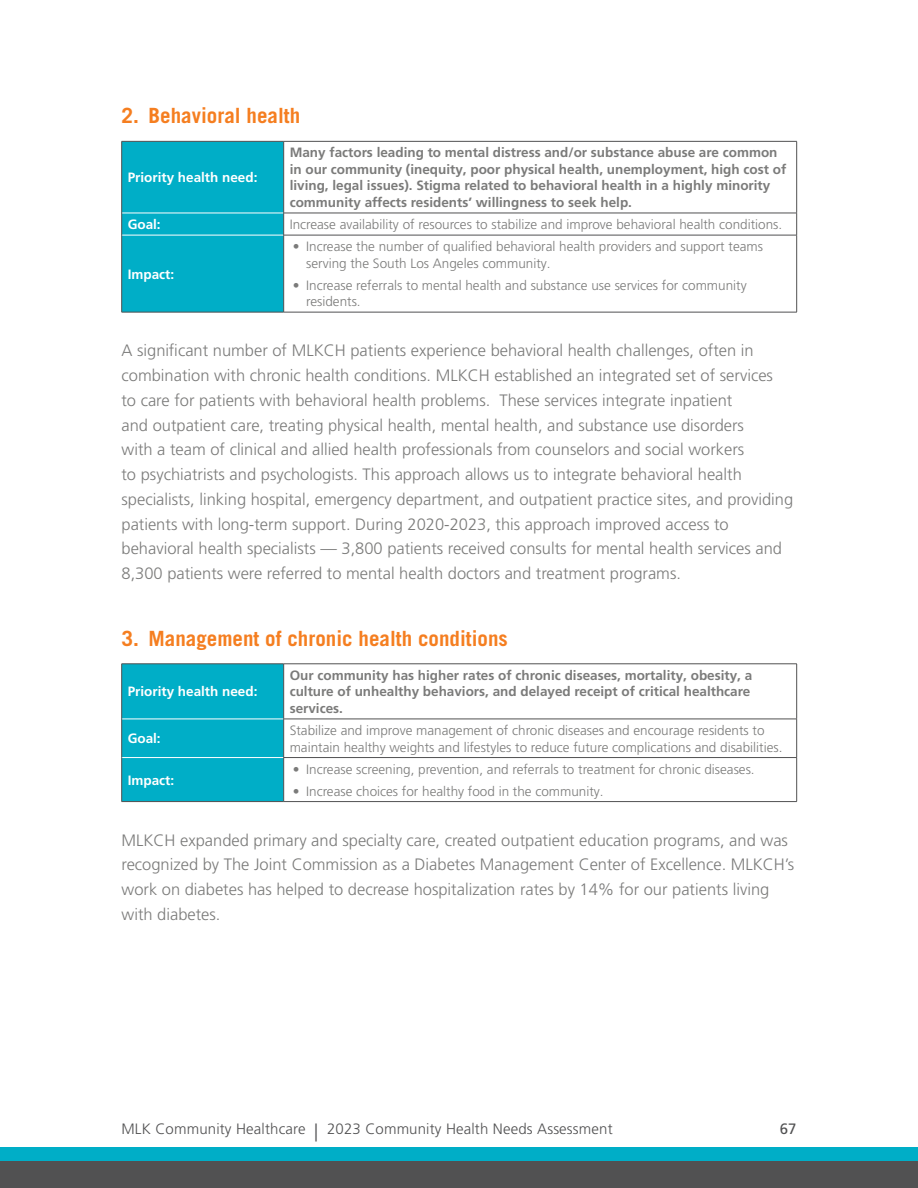
<style>
.page{position:relative;width:918px;height:1188px;background:#fff}
.page>*{position:absolute;margin:0;border:0;box-sizing:border-box;transform-origin:0 0}
.t1{font:700 21px "Trade Gothic LT Pro";color:#f57e20}
.t2{font:300 16.5px/24.8px "Frutiger LT Pro";color:#7b7b7a}
.t3{font:300 15px "Frutiger LT Pro";letter-spacing:.01em;color:#515152}
.t4{font:15px "Frutiger LT Pro";color:#515152}
.t5{font:300 13.5px/16.5px "Frutiger LT Pro";color:#7b7b7a}
.t6{font:700 13.5px/16.5px "Frutiger LT Pro";color:#7b7b7a}
.t7{font:700 13.5px "Frutiger LT Pro";color:#fff}
.s1{font-size:18px}
</style>
<div class="page">
<div style="left:0;top:1148px;width:918px;height:13px;background:#00aec7"></div>
<div style="left:0;top:1161px;width:918px;height:27px;background:#515152"></div>
<hr style="left:284px;top:141px;width:513px;height:1px;background:#515152">
<hr style="left:796px;top:142px;width:1px;height:71px;background:#515152">
<svg style="left:796px;top:214px;width:1px;height:21px"></svg>
<hr style="left:796px;top:235px;width:1px;height:77px;background:#515152">
<hr style="left:122px;top:312px;width:162px;height:1px;background:#515152">
<hr style="left:284px;top:312px;width:513px;height:1px;background:#515152">
<hr style="left:284px;top:213px;width:513px;height:1px;background:#515152">
<div style="left:121px;top:141px;width:163px;height:171px;background:#00aec7"></div>
<hr style="left:284px;top:235px;width:513px;height:1px;background:#515152">
<hr style="left:283px;top:235px;width:1px;height:77px;background:#515152">
<div style="left:122px;top:665px;width:161px;height:136px;background:#00aec7"></div>
<hr style="left:122px;top:719px;width:162px;height:1px;background:#fff">
<hr style="left:122px;top:757px;width:162px;height:1px;background:#fff">
<hr style="left:122px;top:664px;width:162px;height:1px;background:#515152">
<hr style="left:121px;top:664px;width:1px;height:55px;background:#515152">
<hr style="left:284px;top:664px;width:513px;height:1px;background:#515152">
<hr style="left:796px;top:664px;width:1px;height:55px;background:#515152">
<hr style="left:121px;top:719px;width:1px;height:39px;background:#515152">
<hr style="left:796px;top:719px;width:1px;height:38px;background:#515152">
<hr style="left:121px;top:758px;width:1px;height:43px;background:#515152">
<hr style="left:796px;top:758px;width:1px;height:43px;background:#515152">
<hr style="left:122px;top:801px;width:162px;height:1px;background:#515152">
<hr style="left:284px;top:801px;width:513px;height:1px;background:#515152">
<hr style="left:283px;top:664px;width:1px;height:55px;background:#515152">
<hr style="left:284px;top:719px;width:513px;height:1px;background:#515152">
<hr style="left:283px;top:719px;width:1px;height:38px;background:#515152">
<hr style="left:284px;top:757px;width:513px;height:1px;background:#515152">
<hr style="left:283px;top:758px;width:1px;height:43px;background:#515152">
<p class="t1" style="left:122px;top:103px;width:180px">2. Behavioral health</p>
<p class="t7" style="left:128px;top:170px;width:131px">Priority health need:</p>
<p class="t6" style="left:290px;top:145px;width:498px">Many factors leading to mental distress and/or substance abuse are common in our community (inequity, poor physical health, unemployment, high cost of living, legal issues). Stigma related to behavioral health in a highly minority community affects residents’ willingness to seek help.</p>
<p class="t7" style="left:128px;top:216px;width:35px">Goal:</p>
<p class="t5" style="left:290px;top:216px;width:494px">Increase availability of resources to stabilize and improve behavioral health conditions.</p>
<p class="t7" style="left:128px;top:266px;width:48px">Impact:</p>
<p class="t5" style="left:306px;top:238px;width:458px;text-indent:-14px">• Increase the number of qualified behavioral health providers and support teams serving the South Los Angeles community.</p>
<p class="t5" style="left:306px;top:277px;width:442px;text-indent:-14px">• Increase referrals to mental health and substance use services for community residents.</p>
<p class="t2" style="left:122px;top:338px;width:673px">A significant number of MLKCH patients experience behavioral health challenges, often in combination with chronic health conditions. MLKCH established an integrated set of services<br>to care for patients with behavioral health problems. These services integrate inpatient<br>and outpatient care, treating physical health, mental health, and substance use disorders<br>with a team of clinical and allied health professionals from counselors and social workers<br>to psychiatrists and psychologists. This approach allows us to integrate behavioral health specialists, linking hospital, emergency department, and outpatient practice sites, and providing patients with long-term support. During 2020-2023, this approach improved access to behavioral health specialists — 3,800 patients received consults for mental health services and 8,300 patients were referred to mental health doctors and treatment programs.</p>
<p class="t1" style="left:122px;top:625px;width:388px">3. Management of chronic health conditions</p>
<p class="t7" style="left:128px;top:684px;width:131px">Priority health need:</p>
<p class="t6" style="left:290px;top:667px;width:464px">Our community has higher rates of chronic diseases, mortality, obesity, a culture of unhealthy behaviors, and delayed receipt of critical healthcare services.</p>
<p class="t7" style="left:128px;top:731px;width:35px">Goal:</p>
<p class="t5" style="left:290px;top:722px;width:494px">Stabilize and improve management of chronic diseases and encourage residents to maintain healthy weights and lifestyles to reduce future complications and disabilities.</p>
<p class="t7" style="left:128px;top:772px;width:48px">Impact:</p>
<p class="t5" style="left:293px;top:761px;width:464px">• Increase screening, prevention, and referrals to treatment for chronic diseases.</p>
<p class="t5" style="left:293px;top:783px;width:313px">• Increase choices for healthy food in the community.</p>
<p class="t2" style="left:122px;top:828px;width:674px">MLKCH expanded primary and specialty care, created outpatient education programs, and was recognized by The Joint Commission as a Diabetes Management Center of Excellence. MLKCH’s work on diabetes has helped to decrease hospitalization rates by 14% for our patients living with diabetes.</p>
<p class="t3" style="left:122px;top:1120px;width:493px">MLK Community Healthcare <span class="s1">|</span> 2023 Community Health Needs Assessment</p>
<p class="t4" style="left:780px;top:1120px;width:18px">67</p>
</div>
